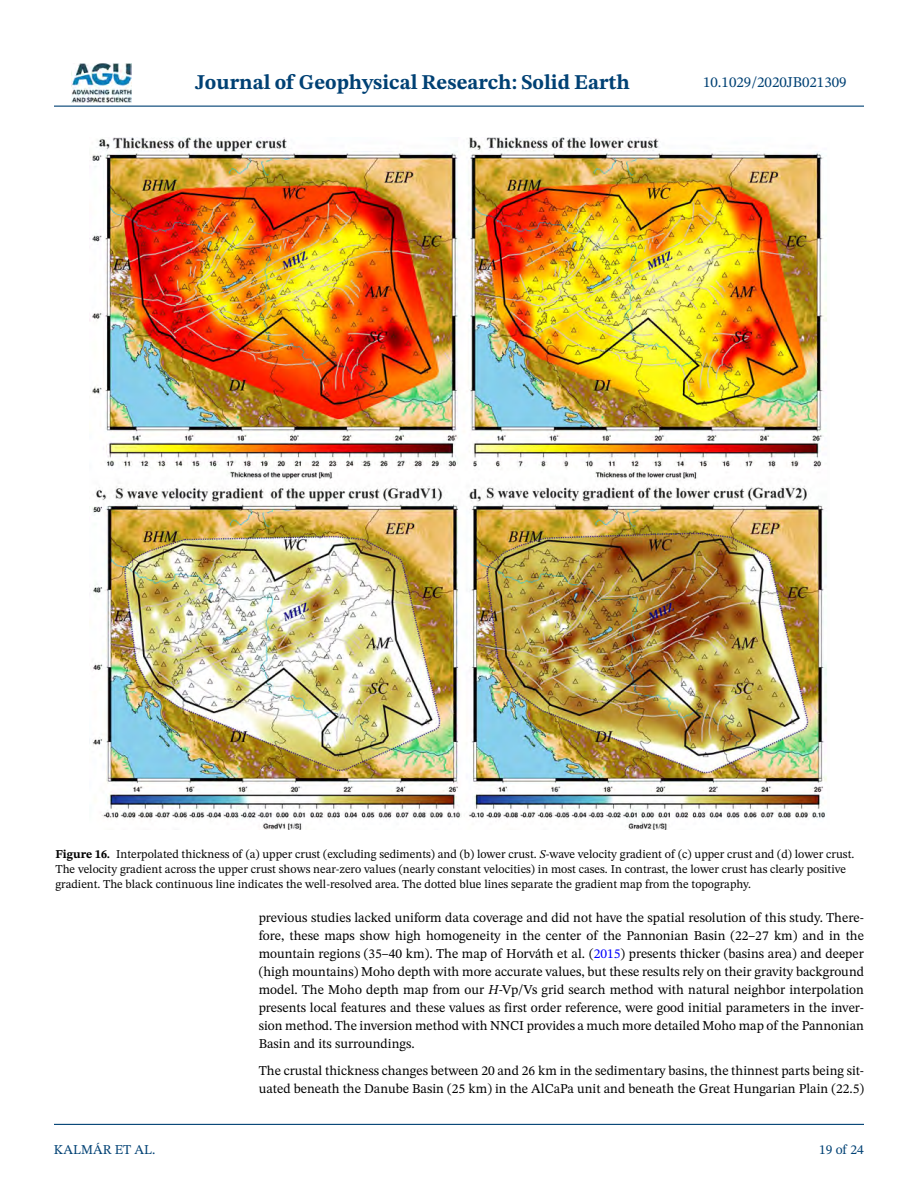
<style>
.page{position:relative;width:918px;height:1188px;background:#fff}
.page>*{position:absolute;margin:0;border:0;box-sizing:border-box;transform-origin:0 0}
.t1{font:700 21px "STIX Two Text";color:#004174}
.t2{font:15px "STIX Two Text";color:#004174}
.t3{font:13.5px/18px "STIX Two Text";color:#000;text-align:justify}
.t4{font:13.5px "STIX Two Text";color:#004174}
.t5{font:12px/15px "STIX Two Text";color:#000}
.s1{font-weight:700}
.s2{font-style:italic}
.s3{color:#00f}
</style>
<div class="page">
<hr style="left:54px;top:106px;width:810px;height:1px;background:#004174">
<hr style="left:54px;top:1124px;width:810px;height:1px;background:#004174">
<img style="left:71px;top:63px;width:60px;height:39px">
<img style="left:90px;top:137px;width:737px;height:692px">
<h1 class="t1" style="left:195px;top:67px;width:436px">Journal of Geophysical Research: Solid Earth</h1>
<p class="t2" style="left:703px;top:72px;width:145px">10.1029/2020JB021309</p>
<p class="t5" style="left:56px;top:846px;width:800px"><span class="s1">Figure 16.</span> Interpolated thickness of (a) upper crust (excluding sediments) and (b) lower crust. <span class="s2">S</span>-wave velocity gradient of (c) upper crust and (d) lower crust.<br>The velocity gradient across the upper crust shows near-zero values (nearly constant velocities) in most cases. In contrast, the lower crust has clearly positive gradient. The black continuous line indicates the well-resolved area. The dotted blue lines separate the gradient map from the topography.</p>
<p class="t4" style="left:54px;top:1140px;width:103px">KALMÁR ET AL.</p>
<p class="t3" style="left:259px;top:909px;width:607px">previous studies lacked uniform data coverage and did not have the spatial resolution of this study. There&shy;fore, these maps show high homogeneity in the center of the Pannonian Basin (22–27 km) and in the mountain regions (35–40 km). The map of Horváth et al. (<span class="s3">2015</span>) presents thicker (basins area) and deeper (high mountains) Moho depth with more accurate values, but these results rely on their gravity background model. The Moho depth map from our <span class="s2">H</span>-Vp/Vs grid search method with natural neighbor interpolation presents local features and these values as first order reference, were good initial parameters in the inver&shy;sion method. The inversion method with NNCI provides a much more detailed Moho map of the Pannonian Basin and its surroundings.</p>
<p class="t3" style="left:259px;top:1062px;width:607px">The crustal thickness changes between 20 and 26 km in the sedimentary basins, the thinnest parts being sit&shy;uated beneath the Danube Basin (25 km) in the AlCaPa unit and beneath the Great Hungarian Plain (22.5)</p>
<p class="t4" style="left:819px;top:1140px;width:46px">19 of 24</p>
</div>
